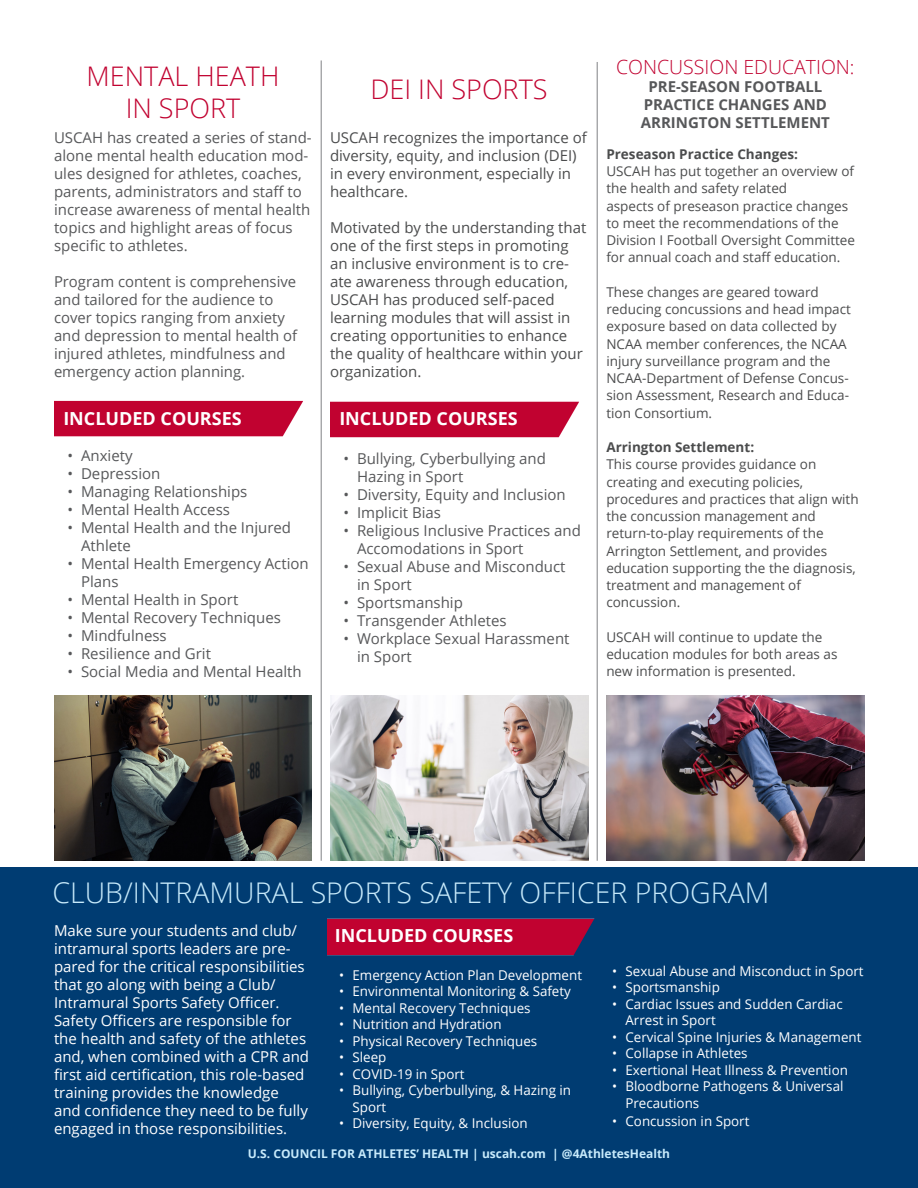
<style>
.page{position:relative;width:918px;height:1188px;background:#fff}
.page>*{position:absolute;margin:0;border:0;box-sizing:border-box;transform-origin:0 0}
.t1{font:300 28.5px "Open Sans";color:#c7eafb}
.t2{font:300 27px "Open Sans";color:#c10230}
.t3{font:300 19.5px "Open Sans";color:#c10230}
.t4{font:700 18px "Open Sans";color:#fff}
.t5{font:15px/18px "Open Sans";color:#57585a}
.t6{font:15px/18px "Open Sans";color:#fff}
.t7{font:15px/18px "Open Sans";color:#4b4c4d}
.t8{font:700 15px/18px "Open Sans";color:#57585a;text-align:center}
.t9{font:13.5px/17.2px "Open Sans";color:#4b4c4d}
.t10{font:13.5px/16.5px "Open Sans";color:#fff}
.t11{font:700 13.5px "Open Sans";color:#4b4c4d}
.t12{font:700 12px "Open Sans";color:#c7eafb}
</style>
<div class="page">
<img style="left:330px;top:401px;width:249px;height:37px">
<img style="left:54px;top:400px;width:249px;height:37px">
<img style="left:54px;top:696px;width:258px;height:165px">
<hr style="left:321px;top:60px;width:1px;height:801px;background:#808285">
<img style="left:330px;top:696px;width:258px;height:165px">
<hr style="left:597px;top:62px;width:1px;height:799px;background:#808285">
<div style="left:0;top:867px;width:918px;height:321px;background:#003c72"></div>
<img style="left:327px;top:918px;width:268px;height:38px">
<img style="left:606px;top:696px;width:258px;height:165px">
<p class="t2" style="left:87px;top:57px;width:194px">MENTAL HEATH</p>
<p class="t2" style="left:126px;top:90px;width:116px">IN SPORT</p>
<p class="t5" style="left:54px;top:128px;width:259px">USCAH has created a series of stand&shy;alone mental health education mod&shy;ules designed for athletes, coaches, parents, administrators and staff to increase awareness of mental health topics and highlight areas of focus specific to athletes.</p>
<p class="t5" style="left:54px;top:272px;width:245px">Program content is comprehensive and tailored for the audience to cover topics ranging from anxiety and depression to mental health of injured athletes, mindfulness and emergency action planning.</p>
<p class="t4" style="left:63px;top:406px;width:180px">INCLUDED COURSES</p>
<p class="t5" style="left:68px;top:446px;width:67px">• Anxiety</p>
<p class="t5" style="left:68px;top:464px;width:94px">• Depression</p>
<p class="t5" style="left:68px;top:482px;width:181px">• Managing Relationships</p>
<p class="t5" style="left:68px;top:500px;width:164px">• Mental Health Access</p>
<p class="t5" style="left:81px;top:518px;width:212px;text-indent:-14px">• Mental Health and the Injured<br>Athlete</p>
<p class="t5" style="left:81px;top:554px;width:229px;text-indent:-14px">• Mental Health Emergency Action<br>Plans</p>
<p class="t5" style="left:68px;top:590px;width:172px">• Mental Health in Sport</p>
<p class="t5" style="left:68px;top:608px;width:215px">• Mental Recovery Techniques</p>
<p class="t5" style="left:68px;top:626px;width:101px">• Mindfulness</p>
<p class="t5" style="left:68px;top:644px;width:145px">• Resilience and Grit</p>
<p class="t5" style="left:68px;top:662px;width:236px">• Social Media and Mental Health</p>
<p class="t2" style="left:370px;top:71px;width:179px">DEI IN SPORTS</p>
<p class="t7" style="left:330px;top:128px;width:258px">USCAH recognizes the importance of diversity, equity, and inclusion (DEI) in every environment, especially in healthcare.</p>
<p class="t7" style="left:330px;top:218px;width:258px">Motivated by the understanding that one of the first steps in promoting an inclusive environment is to cre&shy;ate awareness through education,<br>USCAH has produced self-paced learning modules that will assist in creating opportunities to enhance the quality of healthcare within your organization.</p>
<p class="t4" style="left:339px;top:406px;width:180px">INCLUDED COURSES</p>
<p class="t5" style="left:357px;top:449px;width:191px;text-indent:-14px">• Bullying, Cyberbullying and<br>Hazing in Sport</p>
<p class="t5" style="left:344px;top:485px;width:224px">• Diversity, Equity and Inclusion</p>
<p class="t5" style="left:344px;top:503px;width:99px">• Implicit Bias</p>
<p class="t5" style="left:357px;top:521px;width:226px;text-indent:-14px">• Religious Inclusive Practices and<br>Accomodations in Sport</p>
<p class="t5" style="left:357px;top:557px;width:210px;text-indent:-14px">• Sexual Abuse and Misconduct in Sport</p>
<p class="t5" style="left:344px;top:593px;width:121px">• Sportsmanship</p>
<p class="t5" style="left:344px;top:611px;width:165px">• Transgender Athletes</p>
<p class="t5" style="left:357px;top:629px;width:214px;text-indent:-14px">• Workplace Sexual Harassment in Sport</p>
<p class="t3" style="left:616px;top:53px;width:240px">CONCUSSION EDUCATION:</p>
<p class="t8" style="left:641px;top:77px;width:191px">PRE-SEASON FOOTBALL<br>PRACTICE CHANGES AND<br>ARRINGTON SETTLEMENT</p>
<p class="t11" style="left:606px;top:144px;width:193px">Preseason Practice Changes:</p>
<p class="t9" style="left:606px;top:162px;width:250px">USCAH has put together an overview of the health and safety related<br>aspects of preseason practice changes to meet the recommendations of the Division I Football Oversight Committee for annual coach and staff education.</p>
<p class="t9" style="left:606px;top:283px;width:246px">These changes are geared toward reducing concussions and head impact exposure based on data collected by NCAA member conferences, the NCAA injury surveillance program and the NCAA-Department of Defense Concus&shy;sion Assessment, Research and Educa&shy;tion Consortium.</p>
<p class="t11" style="left:606px;top:438px;width:149px">Arrington Settlement:</p>
<p class="t9" style="left:606px;top:455px;width:254px">This course provides guidance on creating and executing policies, procedures and practices that align with the concussion management and return-to-play requirements of the Arrington Settlement, and provides education supporting the the diagnosis, treatment and management of</p>
<p class="t9" style="left:606px;top:593px;width:75px">concussion.</p>
<p class="t9" style="left:606px;top:628px;width:233px">USCAH will continue to update the education modules for both areas as new information is presented.</p>
<p class="t1" style="left:52px;top:873px;width:719px">CLUB/INTRAMURAL SPORTS SAFETY OFFICER PROGRAM</p>
<p class="t4" style="left:335px;top:923px;width:180px">INCLUDED COURSES</p>
<p class="t10" style="left:339px;top:966px;width:245px">• Emergency Action Plan Development</p>
<p class="t10" style="left:339px;top:983px;width:233px">• Environmental Monitoring &amp; Safety</p>
<p class="t10" style="left:339px;top:999px;width:193px">• Mental Recovery Techniques</p>
<p class="t10" style="left:339px;top:1016px;width:164px">• Nutrition and Hydration</p>
<p class="t10" style="left:339px;top:1032px;width:200px">• Physical Recovery Techniques</p>
<p class="t10" style="left:339px;top:1049px;width:49px">• Sleep</p>
<p class="t10" style="left:339px;top:1065px;width:127px">• COVID-19 in Sport</p>
<p class="t10" style="left:352px;top:1082px;width:220px;text-indent:-14px">• Bullying, Cyberbullying, &amp; Hazing in<br>Sport</p>
<p class="t10" style="left:339px;top:1115px;width:190px">• Diversity, Equity, &amp; Inclusion</p>
<p class="t6" style="left:54px;top:921px;width:257px">Make sure your students and club/ intramural sports leaders are pre&shy;pared for the critical responsibilities that go along with being a Club/ Intramural Sports Safety Officer.<br>Safety Officers are responsible for the health and safety of the athletes and, when combined with a CPR and first aid certification, this role-based training provides the knowledge and confidence they need to be fully engaged in those responsibilities.</p>
<p class="t10" style="left:612px;top:962px;width:253px">• Sexual Abuse and Misconduct in Sport</p>
<p class="t10" style="left:612px;top:979px;width:109px">• Sportsmanship</p>
<p class="t10" style="left:626px;top:995px;width:219px;text-indent:-14px">• Cardiac Issues and Sudden Cardiac<br>Arrest in Sport</p>
<p class="t10" style="left:612px;top:1028px;width:251px">• Cervical Spine Injuries &amp; Management</p>
<p class="t10" style="left:612px;top:1045px;width:137px">• Collapse in Athletes</p>
<p class="t10" style="left:612px;top:1061px;width:237px">• Exertional Heat Illness &amp; Prevention</p>
<p class="t10" style="left:626px;top:1078px;width:220px;text-indent:-14px">• Bloodborne Pathogens &amp; Universal<br>Precautions</p>
<p class="t10" style="left:612px;top:1112px;width:139px">• Concussion in Sport</p>
<p class="t12" style="left:248px;top:1145px;width:424px">U.S. COUNCIL FOR ATHLETES’ HEALTH | uscah.com | @4AthletesHealth</p>
</div>
